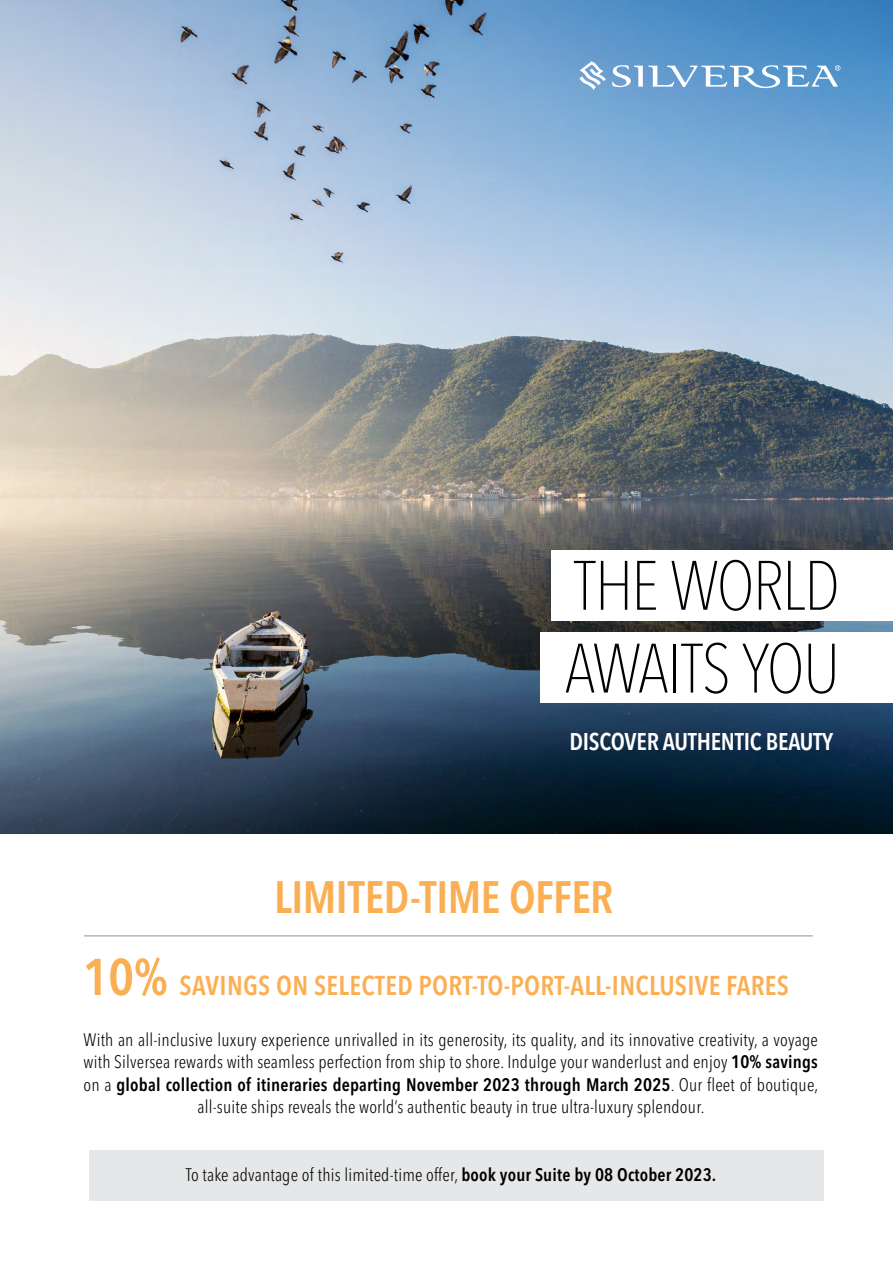
<style>
.page{position:relative;width:893px;height:1263px;background:#fff}
.page>*{position:absolute;margin:0;border:0;box-sizing:border-box;transform-origin:0 0}
.t1{font:100 condensed 69px/82.8px "Avenir Next LT Pro";letter-spacing:-.025em;color:#000}
.t2{font:600 condensed 45px "Avenir Next LT Pro";letter-spacing:-.01em;color:#fbaf54}
.t3{font:600 condensed 27px "Avenir Next LT Pro";letter-spacing:.01em;color:#fbaf54}
.t4{font:600 condensed 24px "Avenir Next LT Pro";letter-spacing:-.01em;color:#fff}
.t5{font:300 condensed 18px/22.5px "Avenir Next LT Pro";letter-spacing:.01em;color:#000;text-align:center}
.s1{font-size:51px}
.s2{font-weight:600}
</style>
<div class="page">
<div style="left:89px;top:1151px;width:734px;height:50px;background:#e6e7e8"></div>
<img style="left:0;top:0;width:893px;height:833px">
<svg style="left:579px;top:61px;width:27px;height:29px"></svg>
<svg style="left:612px;top:65px;width:228px;height:23px"></svg>
<div style="left:551px;top:550px;width:342px;height:70px;background:#fff"></div>
<div style="left:540px;top:632px;width:353px;height:71px;background:#fff"></div>
<hr style="left:84px;top:935px;width:729px;height:1px;background:#9d9fa2">
<h1 class="t1" style="left:565px;top:544px;width:277px">THE WORLD<br>AWAITS YOU</h1>
<h3 class="t4" style="left:569px;top:727px;width:265px">DISCOVER AUTHENTIC BEAUTY</h3>
<h2 class="t2" style="left:274px;top:869px;width:341px">LIMITED-TIME OFFER</h2>
<h3 class="t3" style="left:83px;top:969px;width:708px"><span class="s1">10%</span> SAVINGS ON SELECTED PORT-TO-PORT-ALL-INCLUSIVE FARES</h3>
<p class="t5" style="left:84px;top:1028px;width:736px">With an all-inclusive luxury experience unrivalled in its generosity, its quality, and its innovative creativity, a voyage with Silversea rewards with seamless perfection from ship to shore. Indulge your wanderlust and enjoy <span class="s2">10% savings </span>on a <span class="s2">global collection of itineraries departing November 2023 through March 2025</span>. Our fleet of boutique, all-suite ships reveals the world’s authentic beauty in true ultra-luxury splendour.</p>
<p class="t5" style="left:186px;top:1163px;width:532px">To take advantage of this limited-time offer, <span class="s2">book your Suite by 08 October 2023.</span></p>
</div>
